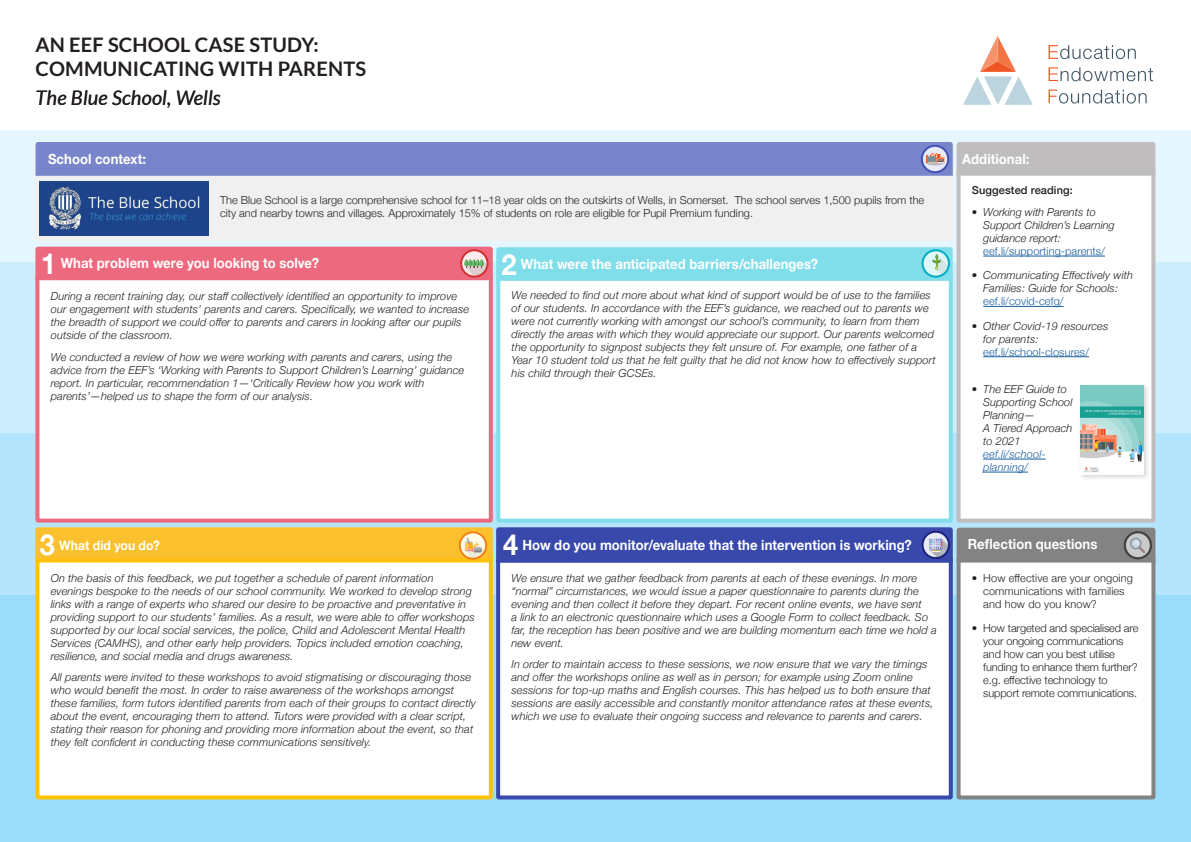
<style>
.page{position:relative;width:1191px;height:842px;background:#fff}
.page>*{position:absolute;margin:0;border:0;box-sizing:border-box;transform-origin:0 0}
.RADAAR_Sub_section_h{font:700 29px "Helvetica Neue";color:#fff;scale:.93 1}
.Header_LH{font:700 20px "Lato";letter-spacing:.01em;color:#231f20}
.Header_LH-2{font:italic 20px "Lato";letter-spacing:.01em;color:#231f20}
.Paragraph_Style_2{font:700 14px "Helvetica Neue";letter-spacing:.005em;color:#fff;scale:.93 1}
.RADAAR_Sub_section_h-2{font:700 14px "Helvetica Neue";letter-spacing:.005em;color:#fff;scale:.93 1}
.Paragraph_Style_2-2{font:700 13px "Helvetica Neue";letter-spacing:.005em;color:#fff;scale:.93 1}
.Section_Completed_Te{font:italic 300 11px/13px "Helvetica Neue";letter-spacing:.01em;color:#231f20}
.Section_bOdy_text{font:300 11px/13px "Helvetica Neue";color:#231f20}
.Section_bOdy_text-2{font:500 11px "Helvetica Neue";letter-spacing:.01em;color:#231f20}
.s1{font-style:normal;color:#175d9e}
.s2{color:#175d9e}
</style>
<div class="page">
<div style="left:0;top:130px;width:1191px;height:237px;background:#e6f6fe"></div>
<div style="left:0;top:262px;width:1191px;height:237px;background:#cdeefd"></div>
<div style="left:0;top:433px;width:1191px;height:225px;background:#b4e5fc"></div>
<div style="left:0;top:595px;width:1191px;height:247px;background:#9addfb"></div>
<div style="left:35px;top:171px;width:917px;height:70px;background:#f0f0f0"></div>
<svg style="left:963px;top:36px;width:69px;height:69px"></svg>
<svg style="left:1048px;top:45px;width:105px;height:59px"></svg>
<div style="left:35px;top:281px;width:458px;height:242px;background:#fff"></div>
<div style="left:35px;top:562px;width:458px;height:238px;background:#fff"></div>
<div style="left:496px;top:274px;width:457px;height:249px;background:#fff"></div>
<div style="left:496px;top:562px;width:457px;height:238px;background:#fff"></div>
<svg style="left:35px;top:247px;width:917px;height:34px;background:#b8a6b5"></svg>
<div style="left:921px;top:249px;width:29px;height:29px;border:2px solid #00acc1;border-radius:50%"></div>
<svg style="left:956px;top:169px;width:200px;height:354px;background:#f9f9fa"></svg>
<svg style="left:36px;top:142px;width:1119px;height:34px;background:#8790c8"></svg>
<img style="left:40px;top:182px;width:169px;height:53px">
<svg style="left:956px;top:556px;width:200px;height:244px;background:#f6f7f7"></svg>
<svg style="left:35px;top:527px;width:1120px;height:35px;background:#988773"></svg>
<div style="left:1130px;top:538px;width:11px;height:11px;border:1px solid #78909c;border-radius:50%"></div>
<div style="left:1123px;top:531px;width:29px;height:28px;border:2px solid #424242;border-radius:50%"></div>
<div style="left:1078px;top:383px;width:72px;height:98px;background:#231f20;opacity:.19"></div>
<img style="left:1080px;top:385px;width:63px;height:89px">
<p class="Header_LH" style="left:35px;top:33px;width:285px">AN EEF SCHOOL CASE STUDY:</p>
<p class="Header_LH" style="left:35px;top:57px;width:332px">COMMUNICATING WITH PARENTS</p>
<p class="Header_LH-2" style="left:36px;top:86px;width:187px">The Blue School, Wells</p>
<p class="RADAAR_Sub_section_h-2" style="left:48px;top:148px;width:107px">School context:</p>
<p class="Section_bOdy_text" style="left:220px;top:192px;width:706px">The Blue School is a large comprehensive school for 11–18 year olds on the outskirts of Wells, in Somerset. The school serves 1,500 pupils from the city and nearby towns and villages. Approximately 15% of students on role are eligible for Pupil Premium funding.</p>
<p class="RADAAR_Sub_section_h" style="left:41px;top:241px;width:18px">1</p>
<p class="Paragraph_Style_2" style="left:61px;top:252px;width:279px">What problem were you looking to solve?</p>
<p class="Section_Completed_Te" style="left:51px;top:289px;width:420px">During a recent training day, our staff collectively identified an opportunity to improve our engagement with students’ parents and carers. Specifically, we wanted to increase the breadth of support we could offer to parents and carers in looking after our pupils outside of the classroom.</p>
<p class="Section_Completed_Te" style="left:51px;top:350px;width:415px">We conducted a review of how we were working with parents and carers, using the advice from the EEF’s ‘Working with Parents to Support Children’s Learning’ guidance report. In particular, recommendation 1—‘Critically Review how you work with parents’—helped us to shape the form of our analysis.</p>
<p class="RADAAR_Sub_section_h" style="left:501px;top:242px;width:18px">2</p>
<p class="Paragraph_Style_2" style="left:521px;top:253px;width:321px">What were the anticipated barriers/challenges?</p>
<p class="Section_Completed_Te" style="left:511px;top:288px;width:425px">We needed to find out more about what kind of support would be of use to the families of our students. In accordance with the EEF’s guidance, we reached out to parents we were not currently working with amongst our school’s community, to learn from them directly the areas with which they would appreciate our support. Our parents welcomed the opportunity to signpost subjects they felt unsure of. For example, one father of a Year 10 student told us that he felt guilty that he did not know how to effectively support his child through their GCSEs.</p>
<p class="RADAAR_Sub_section_h" style="left:40px;top:522px;width:18px">3</p>
<p class="Paragraph_Style_2-2" style="left:59px;top:535px;width:110px">What did you do?</p>
<p class="Section_Completed_Te" style="left:51px;top:570px;width:425px">On the basis of this feedback, we put together a schedule of parent information evenings bespoke to the needs of our school community. We worked to develop strong links with a range of experts who shared our desire to be proactive and preventative in providing support to our students’ families. As a result, we were able to offer workshops supported by our local social services, the police, Child and Adolescent Mental Health Services (CAMHS), and other early help providers. Topics included emotion coaching, resilience, and social media and drugs awareness.</p>
<p class="Section_Completed_Te" style="left:51px;top:670px;width:427px">All parents were invited to these workshops to avoid stigmatising or discouraging those who would benefit the most. In order to raise awareness of the workshops amongst these families, form tutors identified parents from each of their groups to contact directly about the event, encouraging them to attend. Tutors were provided with a clear script, stating their reason for phoning and providing more information about the event, so that they felt confident in conducting these communications sensitively.</p>
<p class="RADAAR_Sub_section_h" style="left:503px;top:522px;width:18px">4</p>
<p class="Paragraph_Style_2" style="left:522px;top:534px;width:420px">How do you monitor/evaluate that the intervention is working?</p>
<p class="Section_Completed_Te" style="left:511px;top:570px;width:427px">We ensure that we gather feedback from parents at each of these evenings. In more “normal” circumstances, we would issue a paper questionnaire to parents during the evening and then collect it before they depart. For recent online events, we have sent<br>a link to an electronic questionnaire which uses a Google Form to collect feedback. So far, the reception has been positive and we are building momentum each time we hold a new event.</p>
<p class="Section_Completed_Te" style="left:511px;top:657px;width:423px">In order to maintain access to these sessions, we now ensure that we vary the timings and offer the workshops online as well as in person; for example using Zoom online sessions for top-up maths and English courses. This has helped us to both ensure that sessions are easily accessible and constantly monitor attendance rates at these events, which we use to evaluate their ongoing success and relevance to parents and carers.</p>
<p class="Paragraph_Style_2" style="left:962px;top:148px;width:74px">Additional:</p>
<p class="Section_bOdy_text-2" style="left:972px;top:182px;width:102px">Suggested reading:</p>
<p class="Section_Completed_Te" style="left:983px;top:205px;width:133px;text-indent:-11px">• Working with Parents to<br>Support Children’s Learning guidance report: <span class="s1">eef.li/supporting-parents/</span></p>
<p class="Section_Completed_Te" style="left:983px;top:268px;width:151px;text-indent:-11px">• Communicating Effectively with<br>Families: Guide for Schools: <span class="s1">eef.li/covid-cefg/</span></p>
<p class="Section_Completed_Te" style="left:983px;top:318px;width:127px;text-indent:-11px">• Other Covid-19 resources for parents: <span class="s1">eef.li/school-closures/</span></p>
<p class="Section_Completed_Te" style="left:983px;top:382px;width:91px;text-indent:-11px">• The EEF Guide to<br>Supporting School<br>Planning—<br>A Tiered Approach to 2021 <span class="s2">eef.li/school&shy;planning/</span></p>
<p class="Paragraph_Style_2" style="left:968px;top:533px;width:141px">Reflection questions</p>
<p class="Section_bOdy_text" style="left:983px;top:570px;width:151px;text-indent:-11px">• How effective are your ongoing communications with families and how do you know?</p>
<p class="Section_bOdy_text" style="left:983px;top:621px;width:157px;text-indent:-11px">• How targeted and specialised are your ongoing communications and how can you best utilise funding to enhance them further? e.g. effective technology to support remote communications.</p>
</div>
